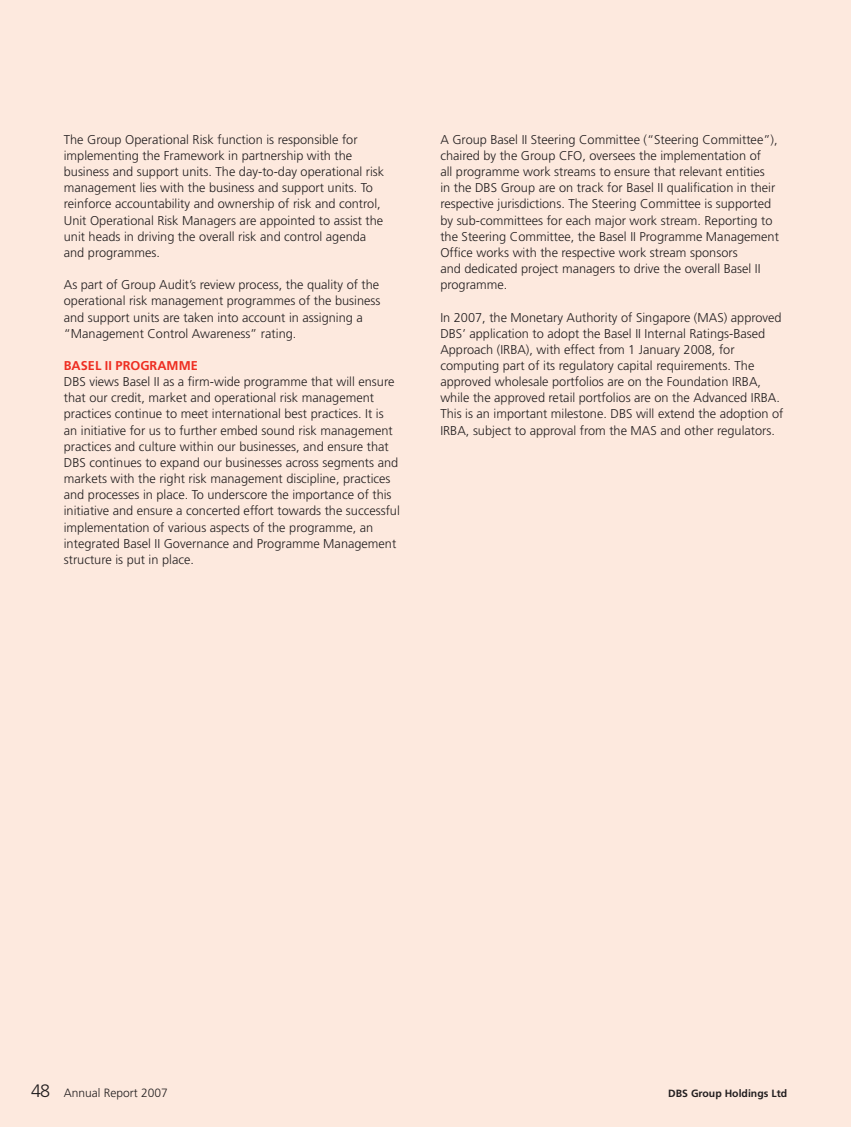
<style>
.page{position:relative;width:851px;height:1127px;background:#fff}
.page>*{position:absolute;margin:0;border:0;box-sizing:border-box;transform-origin:0 0}
.t1{font:300 12.75px/16.2px "Frutiger";color:#231f20}
.t2{font:700 12.75px "Frutiger";color:#ee2e22}
.t3{font:300 12px "Frutiger";color:#231f20}
.t4{font:700 10.5px "Frutiger";color:#231f20}
.s1{font-size:18px}
</style>
<div class="page">
<div style="left:0;top:0;width:850px;height:1127px;background:#fde9de"></div>
<p class="t1" style="left:64px;top:132px;width:322px">The Group Operational Risk function is responsible for implementing the Framework in partnership with the business and support units. The day-to-day operational risk management lies with the business and support units. To reinforce accountability and ownership of risk and control, Unit Operational Risk Managers are appointed to assist the unit heads in driving the overall risk and control agenda and programmes.</p>
<p class="t1" style="left:64px;top:278px;width:318px">As part of Group Audit’s review process, the quality of the operational risk management programmes of the business and support units are taken into account in assigning a “Management Control Awareness” rating.</p>
<p class="t2" style="left:64px;top:360px;width:135px">BASEL II PROGRAMME</p>
<p class="t1" style="left:64px;top:375px;width:337px">DBS views Basel II as a firm-wide programme that will ensure that our credit, market and operational risk management practices continue to meet international best practices. It is an initiative for us to further embed sound risk management practices and culture within our businesses, and ensure that DBS continues to expand our businesses across segments and markets with the right risk management discipline, practices and processes in place. To underscore the importance of this initiative and ensure a concerted effort towards the successful implementation of various aspects of the programme, an integrated Basel II Governance and Programme Management structure is put in place.</p>
<p class="t1" style="left:440px;top:132px;width:340px">A Group Basel II Steering Committee (“Steering Committee”), chaired by the Group CFO, oversees the implementation of<br>all programme work streams to ensure that relevant entities<br>in the DBS Group are on track for Basel II qualification in their respective jurisdictions. The Steering Committee is supported by sub-committees for each major work stream. Reporting to the Steering Committee, the Basel II Programme Management Office works with the respective work stream sponsors<br>and dedicated project managers to drive the overall Basel II programme.</p>
<p class="t1" style="left:440px;top:310px;width:344px">In 2007, the Monetary Authority of Singapore (MAS) approved DBS’ application to adopt the Basel II Internal Ratings-Based Approach (IRBA), with effect from 1 January 2008, for computing part of its regulatory capital requirements. The approved wholesale portfolios are on the Foundation IRBA, while the approved retail portfolios are on the Advanced IRBA.<br>This is an important milestone. DBS will extend the adoption of IRBA, subject to approval from the MAS and other regulators.</p>
<p class="t3" style="left:31px;top:1087px;width:138px"><span class="s1">48</span> Annual Report 2007</p>
<p class="t4" style="left:668px;top:1089px;width:120px">DBS Group Holdings Ltd</p>
</div>
